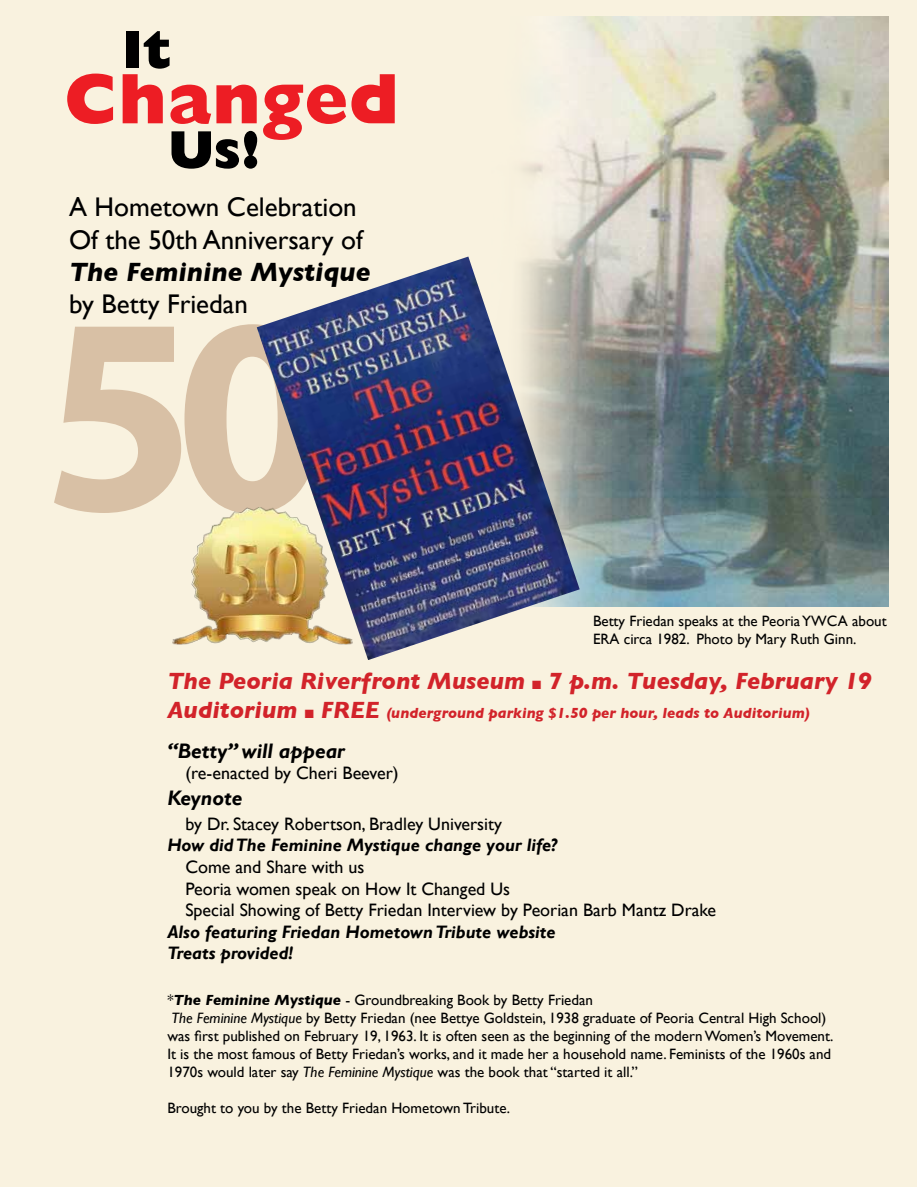
<style>
.page{position:relative;width:918px;height:1188px;background:#fff}
.page>*{position:absolute;margin:0;border:0;box-sizing:border-box;transform-origin:0 0}
.t1{font:800 72px "Gill Sans";color:#ed1d24}
.t2{font:800 54px "Gill Sans";color:#000}
.t3{font:27px/32.4px "Gill Sans";color:#000}
.t4{font:italic 700 27px "Gill Sans";color:#000}
.t5{font:italic 700 24px "Gill Sans";color:#d2232a}
.t6{font:italic 700 21px "Gill Sans";color:#000}
.t7{font:18px/21.6px "Gill Sans";color:#000}
.t8{font:italic 700 18px/21.6px "Gill Sans";color:#000}
.t9{font:15px/18px "Gill Sans";color:#000}
.t10{font:italic 700 15px "Gill Sans";color:#d2232a}
.s1{font-size:24px}
.s2{font-weight:700;font-style:italic}
.s3{font-style:italic}
</style>
<div class="page">
<div style="left:1px;top:0;width:916px;height:1186px;background:#f9f2df"></div>
<svg style="left:54px;top:324px;width:203px;height:189px"></svg>
<img style="left:523px;top:17px;width:365px;height:590px">
<img style="left:257px;top:257px;width:323px;height:403px">
<img style="left:172px;top:508px;width:180px;height:137px">
<h2 class="t2" style="left:123px;top:18px;width:51px">It</h2>
<h1 class="t1" style="left:64px;top:57px;width:337px">Changed</h1>
<h2 class="t2" style="left:169px;top:118px;width:93px">Us!</h2>
<h3 class="t3" style="left:69px;top:191px;width:295px">A Hometown Celebration<br>Of the 50th Anniversary of</h3>
<h3 class="t4" style="left:69px;top:256px;width:303px">The Feminine Mystique</h3>
<h3 class="t3" style="left:69px;top:288px;width:181px">by Betty Friedan</h3>
<p class="t9" style="left:593px;top:612px;width:295px">Betty Friedan speaks at the Peoria YWCA about<br>ERA circa 1982. Photo by Mary Ruth Ginn.</p>
<h3 class="t5" style="left:167px;top:667px;width:707px">The Peoria Riverfront Museum ■ 7 p.m. Tuesday, February 19</h3>
<p class="t10" style="left:167px;top:704px;width:644px"><span class="s1">Auditorium</span> ■ <span class="s1">FREE</span> (underground parking $1.50 per hour, leads to Auditorium)</p>
<h3 class="t6" style="left:167px;top:739px;width:179px">“Betty” will appear</h3>
<p class="t7" style="left:185px;top:762px;width:215px">(re-enacted by Cheri Beever)</p>
<h3 class="t6" style="left:167px;top:785px;width:77px">Keynote</h3>
<p class="t7" style="left:185px;top:813px;width:318px">by Dr. Stacey Robertson, Bradley University</p>
<p class="t8" style="left:167px;top:835px;width:391px">How did The Feminine Mystique change your life?</p>
<p class="t7" style="left:185px;top:856px;width:532px">Come and Share with us<br>Peoria women speak on How It Changed Us<br>Special Showing of Betty Friedan Interview by Peorian Barb Mantz Drake</p>
<p class="t8" style="left:167px;top:921px;width:390px">Also featuring Friedan Hometown Tribute website<br>Treats provided!</p>
<p class="t9" style="left:167px;top:991px;width:668px">*<span class="s2">The Feminine Mystique</span> - Groundbreaking Book by Betty Friedan<br><span class="s3">The Feminine Mystique</span> by Betty Friedan (nee Bettye Goldstein, 1938 graduate of Peoria Central High School) was first published on February 19, 1963. It is often seen as the beginning of the modern Women’s Movement.<br>It is the most famous of Betty Friedan’s works, and it made her a household name. Feminists of the 1960s and 1970s would later say <span class="s3">The Feminine Mystique</span> was the book that “started it all.”</p>
<p class="t9" style="left:167px;top:1099px;width:344px">Brought to you by the Betty Friedan Hometown Tribute.</p>
</div>
